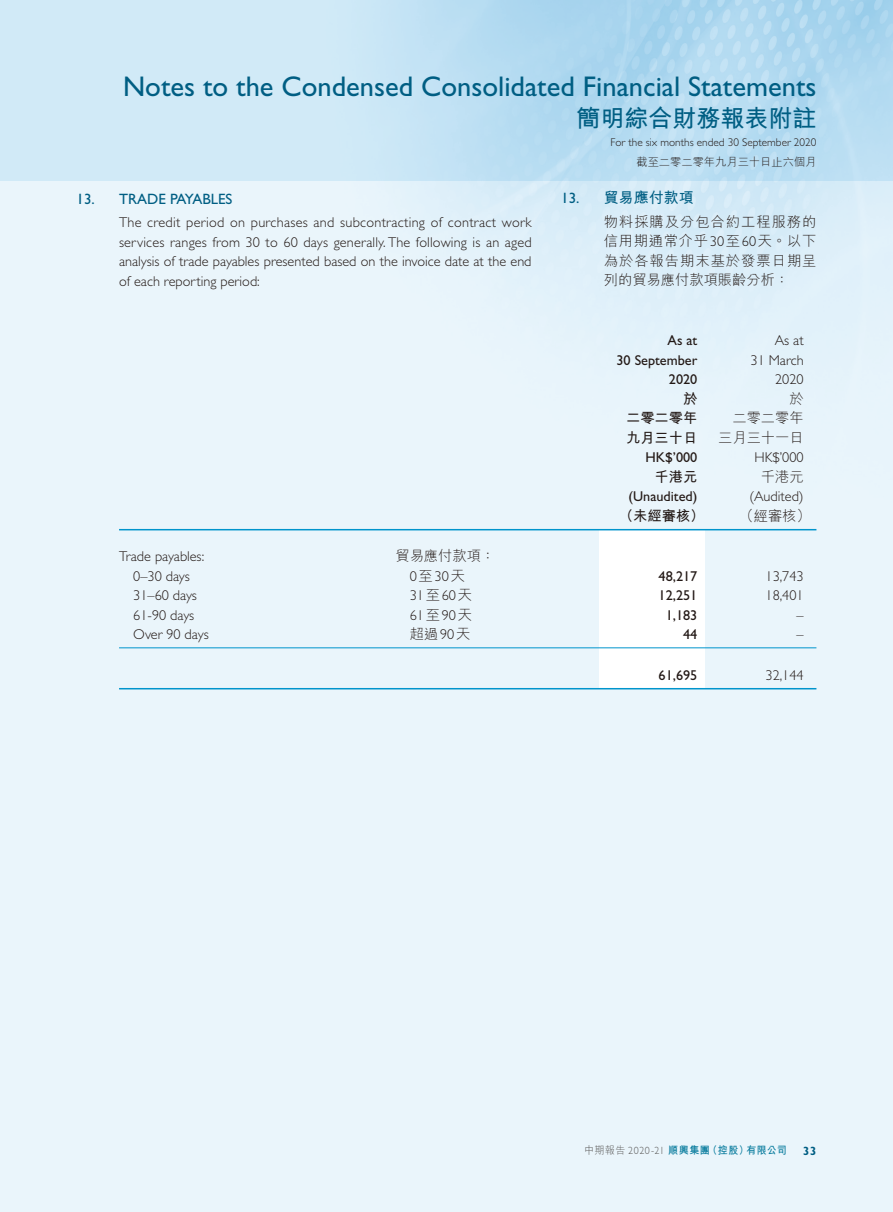
<style>
.page{position:relative;width:893px;height:1212px;background:#eaf5fb}
.page>*{position:absolute;margin:0;border:0;box-sizing:border-box;transform-origin:0 0}
.t1{font:28.5px "Gill Sans Std";color:#005e83}
.t2{font:700 24px "M Hei HK";color:#005e83}
.t3{font:15px "Gill Sans Std";color:#005e83}
.t4{font:700 15px "M Hei HK";color:#005e83}
.t5{font:300 14.25px/19.5px "Gill Sans Std";color:#231916;text-align:justify}
.t6{font:300 14.25px/19.5px "M Hei HK";color:#231916;text-align:justify}
.t7{font:14.25px "Gill Sans Std";color:#231916}
.t8{font:700 14.25px "M Hei HK";color:#231916}
.t9{font:700 12px "Gill Sans Std";color:#005e83;scale:.95 1}
.t10{font:300 11.25px "Gill Sans Std";color:#231916}
.t11{font:300 11.25px "M Hei HK";color:#231916}
.t12{font:700 10.5px "M Hei HK";letter-spacing:.045em;color:#00779a;scale:.95 1}
.s1{font-family:"Gill Sans Std";font-weight:400}
.s2{font-family:"Gill Sans Std"}
.s3{font-family:"M Hei HK"}
.s4{font-weight:300;color:#595857}
.s5{font-family:"Gill Sans Std";font-weight:300;color:#595857}
</style>
<div class="page">
<div style="left:0;top:0;width:893px;height:180px;background:#d1eaf7"></div>
<img style="left:291px;top:0;width:602px;height:618px">
<div style="left:600px;top:530px;width:105px;height:158px;background:#fff"></div>
<hr style="left:119px;top:529px;width:697px;height:1px;background:#0094cc">
<hr style="left:119px;top:647px;width:697px;height:1px;background:#0094cc">
<hr style="left:119px;top:688px;width:697px;height:1px;background:#0094cc">
<h1 class="t1" style="left:123px;top:70px;width:695px">Notes to the Condensed Consolidated Financial Statements</h1>
<h2 class="t2" style="left:576px;top:100px;width:241px">簡明綜合財務報表附註</h2>
<p class="t3" style="left:77px;top:190px;width:157px">13. TRADE PAYABLES</p>
<p class="t5" style="left:119px;top:213px;width:414px">The credit period on purchases and subcontracting of contract work services ranges from 30 to 60 days generally. The following is an aged analysis of trade payables presented based on the invoice date at the end of each reporting period:</p>
<p class="t10" style="left:611px;top:136px;width:207px">For the six months ended 30 September 2020</p>
<p class="t11" style="left:636px;top:156px;width:181px">截至二零二零年九月三十日止六個月</p>
<p class="t4" style="left:561px;top:187px;width:134px"><span class="s1">13.</span> 貿易應付款項</p>
<p class="t6" style="left:604px;top:211px;width:214px">物料採購及分包合約工程服務的信用期通常介乎<span class="s2">30</span>至<span class="s2">60</span>天。以下為於各報告期末基於發票日期呈列的貿易應付款項賬齡分析：</p>
<p class="t7" style="left:668px;top:332px;width:31px">As at</p>
<p class="t5" style="left:775px;top:331px;width:30px">As at</p>
<p class="t7" style="left:616px;top:352px;width:82px">30 September</p>
<p class="t5" style="left:751px;top:350px;width:55px">31 March</p>
<p class="t7" style="left:669px;top:371px;width:30px">2020</p>
<p class="t5" style="left:775px;top:370px;width:30px">2020</p>
<p class="t8" style="left:683px;top:388px;width:16px">於</p>
<p class="t6" style="left:789px;top:388px;width:16px">於</p>
<p class="t8" style="left:626px;top:407px;width:73px">二零二零年</p>
<p class="t6" style="left:732px;top:408px;width:73px">二零二零年</p>
<p class="t8" style="left:626px;top:427px;width:73px">九月三十日</p>
<p class="t6" style="left:718px;top:427px;width:87px">三月三十一日</p>
<p class="t7" style="left:645px;top:449px;width:53px">HK$’000</p>
<p class="t5" style="left:754px;top:448px;width:51px">HK$’000</p>
<p class="t8" style="left:655px;top:466px;width:44px">千港元</p>
<p class="t6" style="left:761px;top:466px;width:44px">千港元</p>
<p class="t7" style="left:628px;top:488px;width:70px">(Unaudited)</p>
<p class="t5" style="left:749px;top:487px;width:56px">(Audited)</p>
<p class="t8" style="left:619px;top:505px;width:87px">（未經審核）</p>
<p class="t6" style="left:740px;top:505px;width:73px">（經審核）</p>
<p class="t5" style="left:119px;top:547px;width:87px">Trade payables:</p>
<p class="t6" style="left:395px;top:546px;width:101px">貿易應付款項：</p>
<p class="t5" style="left:133px;top:566px;width:58px">0–30 days</p>
<p class="t5" style="left:410px;top:566px;width:57px">0<span class="s3">至</span>30<span class="s3">天</span></p>
<p class="t7" style="left:659px;top:567px;width:40px">48,217</p>
<p class="t5" style="left:765px;top:566px;width:40px">13,743</p>
<p class="t5" style="left:133px;top:586px;width:65px">31–60 days</p>
<p class="t5" style="left:410px;top:586px;width:64px">31<span class="s3">至</span>60<span class="s3">天</span></p>
<p class="t7" style="left:659px;top:587px;width:40px">12,251</p>
<p class="t5" style="left:765px;top:586px;width:40px">18,401</p>
<p class="t5" style="left:133px;top:605px;width:63px">61-90 days</p>
<p class="t5" style="left:410px;top:605px;width:64px">61<span class="s3">至</span>90<span class="s3">天</span></p>
<p class="t7" style="left:666px;top:606px;width:33px">1,183</p>
<p class="t5" style="left:797px;top:605px;width:9px">–</p>
<p class="t5" style="left:133px;top:625px;width:77px">Over 90 days</p>
<p class="t6" style="left:410px;top:624px;width:62px">超過<span class="s2">90</span>天</p>
<p class="t7" style="left:683px;top:626px;width:16px">44</p>
<p class="t5" style="left:797px;top:625px;width:9px">–</p>
<p class="t7" style="left:659px;top:666px;width:40px">61,695</p>
<p class="t5" style="left:765px;top:665px;width:40px">32,144</p>
<p class="t12" style="left:584px;top:1142px;width:214px"><span class="s4">中期報告</span> <span class="s5">2020-21</span> 順興集團（控股）有限公司</p>
<p class="t9" style="left:803px;top:1143px;width:15px">33</p>
</div>
